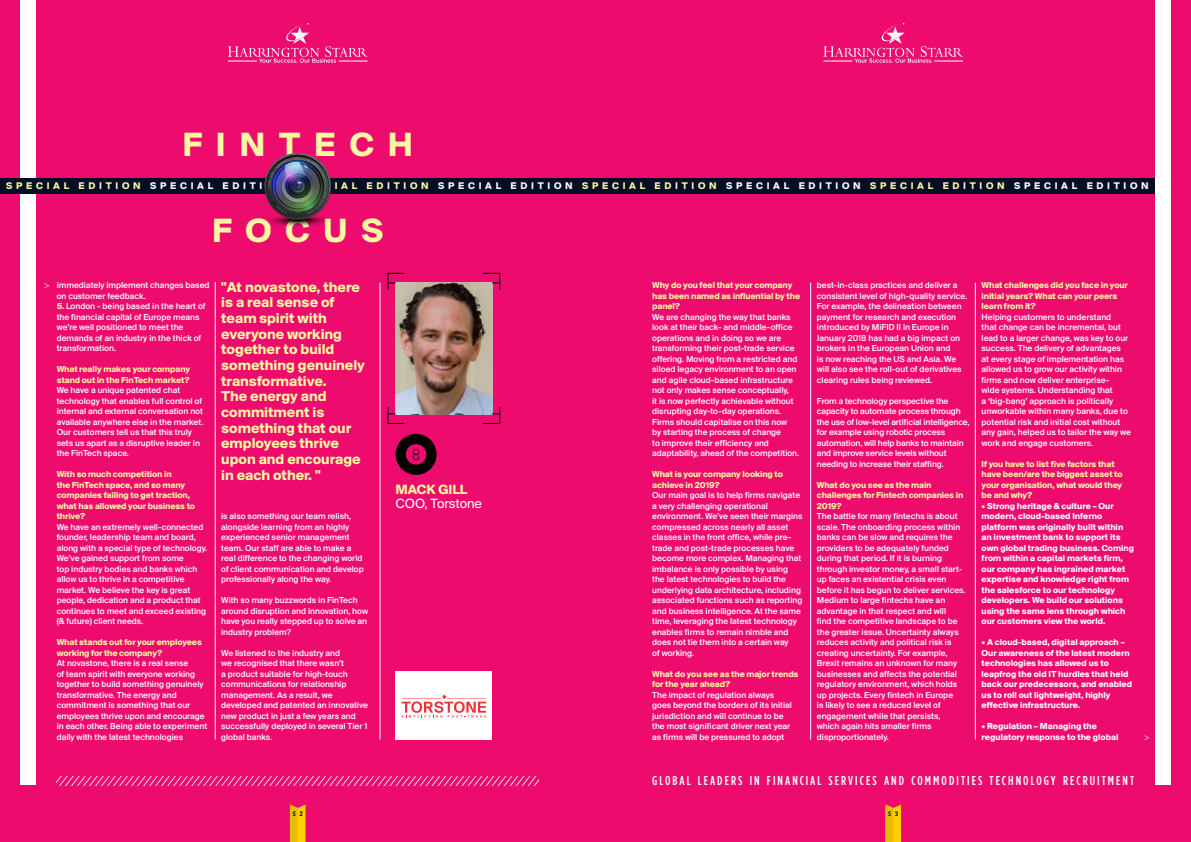
<style>
.page{position:relative;width:1191px;height:842px;background:#ed0c6e}
.page>*{position:absolute;margin:0;border:0;box-sizing:border-box;transform-origin:0 0}
.t1{font:700 35.1px "Suisse BP Intl";letter-spacing:.395em;color:#fff8a3}
.t2{font:300 15.4px "TSTARPRO";color:#000}
.t3{font:700 14.8px/15.7px "Suisse BP Intl";color:#fff8a3}
.t4{font:14px "Suisse BP Intl";letter-spacing:-.005em;color:#fff}
.t5{font:700 14px "Suisse BP Intl";letter-spacing:-.005em;color:#fff8a3}
.t6{font:500 12.9px "Gotham Condensed";letter-spacing:.16em;color:#fff}
.t7{font:700 10.1px "Suisse BP Intl";letter-spacing:.37em;color:#fff8a3}
.t8{font:500 9px/10.5px "Suisse BP Intl";color:#fff}
.t9{font:700 9px/10.5px "Suisse BP Intl";color:#fff}
.t10{font:700 9px/10.5px "Suisse BP Intl";letter-spacing:-.01em;color:#fff8a3}
.t11{font:9px "Novarese";color:#fff}
.t12{font:7px "Bree Serif";color:#000}
.s1{color:#fff}
.s2{font-weight:700;color:#fff8a3}
.s3{color:#fff8a3}
</style>
<div class="page">
<svg style="left:885px;top:804px;width:16px;height:38px"></svg>
<svg style="left:823px;top:23px;width:140px;height:40px"></svg>
<svg style="left:290px;top:804px;width:15px;height:38px"></svg>
<svg style="left:228px;top:23px;width:139px;height:40px"></svg>
<svg style="left:57px;top:776px;width:482px;height:9px"></svg>
<div style="left:1154px;top:0;width:16px;height:785px;background:#fff"></div>
<div style="left:21px;top:0;width:15px;height:785px;background:#fff"></div>
<hr style="left:215px;top:282px;width:1px;height:457px;background:#fff">
<hr style="left:380px;top:283px;width:1px;height:457px;background:#fff">
<div style="left:0;top:178px;width:1154px;height:16px;background:#000f24"></div>
<img style="left:388px;top:273px;width:112px;height:151px">
<svg style="left:395px;top:434px;width:41px;height:41px"></svg>
<hr style="left:975px;top:283px;width:1px;height:457px;background:#fff">
<hr style="left:810px;top:283px;width:1px;height:457px;background:#fff">
<div style="left:395px;top:671px;width:97px;height:69px;background:#fff"></div>
<svg style="left:401px;top:695px;width:85px;height:22px"></svg>
<img style="left:264px;top:157px;width:67px;height:69px">
<h1 class="t1" style="left:182px;top:123px;width:232px">FINTECH</h1>
<p class="t7" style="left:6px;top:180px;width:1144px">SPECIAL EDITION <span class="s1">SPECIAL EDITION</span> SPECIAL EDITION <span class="s1">SPECIAL EDITION</span> SPECIAL EDITION <span class="s1">SPECIAL EDITION</span> SPECIAL EDITION <span class="s1">SPECIAL EDITION</span></p>
<h1 class="t1" style="left:212px;top:210px;width:173px">FOCUS</h1>
<p class="t8" style="left:57px;top:280px;width:154px">immediately implement changes based on customer feedback.</p>
<p class="t8" style="left:57px;top:301px;width:150px"><span class="s2">5.</span> London - being based in the heart of the financial capital of Europe means we’re well positioned to meet the demands of an industry in the thick of transformation.</p>
<p class="t10" style="left:57px;top:364px;width:135px">What really makes your company stand out in the FinTech market?</p>
<p class="t8" style="left:57px;top:385px;width:148px">We have a unique patented chat technology that enables full control of internal and external conversation not available anywhere else in the market.<br>Our customers tell us that this truly sets us apart as a disruptive leader in the FinTech space.</p>
<p class="t10" style="left:57px;top:469px;width:140px">With so much competition in<br>the FinTech space, and so many companies failing to get traction, what has allowed your business to thrive?</p>
<p class="t8" style="left:57px;top:521px;width:152px">We have an extremely well-connected founder, leadership team and board, along with a special type of technology.<br>We’ve gained support from some<br>top industry bodies and banks which allow us to thrive in a competitive market. We believe the key is great people, dedication and a product that continues to meet and exceed existing (&amp; future) client needs.</p>
<p class="t10" style="left:57px;top:637px;width:147px">What stands out for your employees working for the company?</p>
<p class="t8" style="left:57px;top:658px;width:152px">At novastone, there is a real sense<br>of team spirit with everyone working together to build something genuinely transformative. The energy and commitment is something that our employees thrive upon and encourage in each other. Being able to experiment daily with the latest technologies</p>
<p class="t11" style="left:44px;top:280px;width:7px">&gt;</p>
<h3 class="t3" style="left:221px;top:279px;width:145px">"At novastone, there is a real sense of team spirit with everyone working together to build something genuinely transformative.<br>The energy and commitment is something that our employees thrive upon and encourage in each other. "</h3>
<p class="t8" style="left:221px;top:511px;width:144px">is also something our team relish, alongside learning from an highly experienced senior management team. Our staff are able to make a real difference to the changing world of client communication and develop professionally along the way.</p>
<p class="t8" style="left:221px;top:595px;width:148px">With so many buzzwords in FinTech around disruption and innovation, how have you really stepped up to solve an industry problem?</p>
<p class="t8" style="left:221px;top:647px;width:148px">We listened to the industry and<br>we recognised that there wasn’t<br>a product suitable for high-touch communications for relationship management. As a result, we developed and patented an innovative new product in just a few years and successfully deployed in several Tier 1 global banks.</p>
<h2 class="t2" style="left:412px;top:445px;width:9px">8</h2>
<h3 class="t5" style="left:395px;top:481px;width:73px">MACK GILL</h3>
<h3 class="t4" style="left:395px;top:495px;width:88px">COO, Torstone</h3>
<p class="t10" style="left:652px;top:280px;width:149px">Why do you feel that your company has been named as influential by the panel?</p>
<p class="t8" style="left:652px;top:311px;width:149px">We are changing the way that banks look at their back- and middle-office operations and in doing so we are transforming their post-trade service offering. Moving from a restricted and siloed legacy environment to an open and agile cloud-based infrastructure not only makes sense conceptually,<br>it is now perfectly achievable without disrupting day-to-day operations.<br>Firms should capitalise on this now<br>by starting the process of change<br>to improve their efficiency and adaptability, ahead of the competition.</p>
<p class="t10" style="left:652px;top:469px;width:132px">What is your company looking to achieve in 2019?</p>
<p class="t8" style="left:652px;top:490px;width:152px">Our main goal is to help firms navigate a very challenging operational environment. We’ve seen their margins compressed across nearly all asset classes in the front office, while pre&shy;trade and post-trade processes have become more complex. Managing that imbalance is only possible by using the latest technologies to build the underlying data architecture, including associated functions such as reporting and business intelligence. At the same time, leveraging the latest technology enables firms to remain nimble and does not tie them into a certain way<br>of working.</p>
<p class="t10" style="left:652px;top:668px;width:148px">What do you see as the major trends for the year ahead?</p>
<p class="t8" style="left:652px;top:689px;width:141px">The impact of regulation always goes beyond the borders of its initial jurisdiction and will continue to be the most significant driver next year as firms will be pressured to adopt</p>
<p class="t8" style="left:817px;top:280px;width:152px">best-in-class practices and deliver a consistent level of high-quality service.<br>For example, the delineation between payment for research and execution introduced by MiFID II in Europe in January 2018 has had a big impact on brokers in the European Union and<br>is now reaching the US and Asia. We will also see the roll-out of derivatives clearing rules being reviewed.</p>
<p class="t8" style="left:817px;top:395px;width:154px">From a technology perspective the capacity to automate process through the use of low-level artificial intelligence, for example using robotic process automation, will help banks to maintain and improve service levels without needing to increase their staffing.</p>
<p class="t10" style="left:817px;top:479px;width:148px">What do you see as the main challenges for Fintech companies in<br>2019?</p>
<p class="t8" style="left:817px;top:511px;width:150px">The battle for many fintechs is about scale. The onboarding process within banks can be slow and requires the providers to be adequately funded during that period. If it is burning through investor money, a small start&shy;up faces an existential crisis even before it has begun to deliver services.<br>Medium to large fintechs have an advantage in that respect and will<br>find the competitive landscape to be the greater issue. Uncertainty always reduces activity and political risk is creating uncertainty. For example, Brexit remains an unknown for many businesses and affects the potential regulatory environment, which holds up projects. Every fintech in Europe<br>is likely to see a reduced level of engagement while that persists,<br>which again hits smaller firms disproportionately.</p>
<p class="t10" style="left:981px;top:280px;width:148px">What challenges did you face in your initial years? What can your peers learn from it?</p>
<p class="t8" style="left:981px;top:311px;width:151px">Helping customers to understand<br>that change can be incremental, but lead to a larger change, was key to our success. The delivery of advantages<br>at every stage of implementation has allowed us to grow our activity within firms and now deliver enterprise-<br>wide systems. Understanding that<br>a ‘big-bang’ approach is politically unworkable within many banks, due to potential risk and initial cost without any gain, helped us to tailor the way we work and engage customers.</p>
<p class="t10" style="left:981px;top:458px;width:143px">If you have to list five factors that have been/are the biggest asset to your organisation, what would they be and why?</p>
<p class="t9" style="left:981px;top:500px;width:154px"><span class="s3">•</span> Strong heritage &amp; culture – Our modern, cloud-based Inferno platform was originally built within an investment bank to support its own global trading business. Coming from within a capital markets firm, our company has ingrained market expertise and knowledge right from the salesforce to our technology developers. We build our solutions using the same lens through which our customers view the world.</p>
<p class="t9" style="left:981px;top:637px;width:152px"><span class="s3">•</span> A cloud-based, digital approach – Our awareness of the latest modern technologies has allowed us to leapfrog the old IT hurdles that held back our predecessors, and enabled us to roll out lightweight, highly effective infrastructure.</p>
<p class="t9" style="left:981px;top:721px;width:138px"><span class="s3">•</span> Regulation – Managing the regulatory response to the global</p>
<p class="t11" style="left:1144px;top:732px;width:7px">&gt;</p>
<h3 class="t6" style="left:652px;top:774px;width:483px">GLOBAL LEADERS IN FINANCIAL SERVICES AND COMMODITIES TECHNOLOGY RECRUITMENT</h3>
<p class="t12" style="left:292px;top:808px;width:12px">5 2</p>
<p class="t12" style="left:888px;top:808px;width:12px">5 3</p>
</div>
